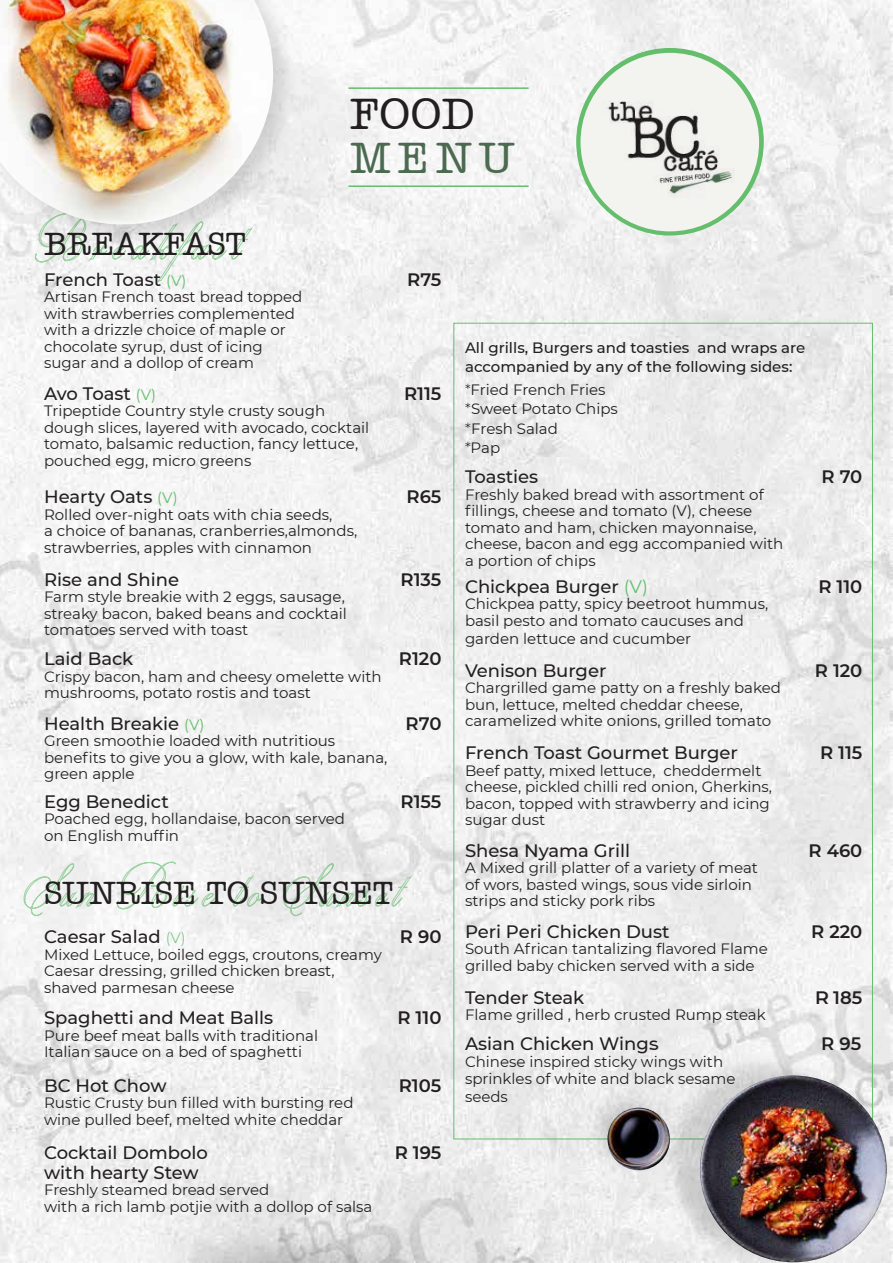
<style>
.page{position:relative;width:893px;height:1263px;background:#fff}
.page>*{position:absolute;margin:0;border:0;box-sizing:border-box;transform-origin:0 0}
.t1{font:500 45px "Amer Typewriter IT Cby BT";color:#231f20}
.t2{font:500 45px "Amer Typewriter IT Cby BT";color:#4b6a50}
.t3{font:500 33px "Amer Typewriter IT Cby BT";color:#231f20}
.t4{font:500 18px "Montserrat";color:#231f20}
.t5{font:600 18px "Montserrat";color:#231f20}
.t6{font:15px/16.5px "Montserrat";color:#231f20}
.t7{font:500 15px/19.5px "Montserrat";color:#231f20}
.s1{font-weight:400;font-size:15px;color:#64be6c}
.s2{font-weight:300;font-size:15px;color:#64be6c}
.s3{font-weight:300}
.s4{font-weight:400;color:#64be6c}
</style>
<div class="page">
<img style="left:0;top:0;width:893px;height:1262px">
<svg style="left:35px;top:258px;width:222px;height:25px"></svg>
<svg style="left:23px;top:863px;width:75px;height:53px"></svg>
<svg style="left:117px;top:860px;width:99px;height:51px"></svg>
<svg style="left:232px;top:870px;width:30px;height:37px"></svg>
<svg style="left:282px;top:863px;width:135px;height:53px"></svg>
<hr style="left:348px;top:87px;width:181px;height:2px;background:#64be6c">
<hr style="left:348px;top:185px;width:181px;height:2px;background:#64be6c">
<img style="left:0;top:0;width:306px;height:258px">
<img style="left:0;top:0;width:273px;height:224px">
<img style="left:652px;top:1044px;width:169px;height:219px">
<img style="left:700px;top:1075px;width:187px;height:187px;border-radius:93px">
<img style="left:576px;top:1076px;width:108px;height:108px">
<img style="left:607px;top:1108px;width:63px;height:62px;border-radius:31px">
<img style="left:821px;top:983px;width:72px;height:280px">
<img style="left:852px;top:1014px;width:41px;height:249px">
<svg style="left:576px;top:48px;width:188px;height:188px"></svg>
<div style="left:580px;top:53px;width:179px;height:178px;background:#f3f3f0;border-radius:50%"></div>
<img style="left:587px;top:65px;width:166px;height:165px">
<h1 class="t1" style="left:350px;top:87px;width:127px">FOOD</h1>
<h1 class="t2" style="left:350px;top:131px;width:167px">MENU</h1>
<h2 class="t3" style="left:44px;top:224px;width:203px">BREAKFAST</h2>
<p class="t4" style="left:44px;top:267px;width:144px">French Toast <span class="s1">(V)</span></p>
<p class="t5" style="left:407px;top:266px;width:36px">R75</p>
<p class="t6" style="left:44px;top:288px;width:260px">Artisan French toast bread topped with strawberries complemented with a drizzle choice of maple or chocolate syrup, dust of icing sugar and a dollop of cream</p>
<p class="t4" style="left:44px;top:381px;width:114px">Avo Toast <span class="s1">(V)</span></p>
<p class="t5" style="left:404px;top:380px;width:39px">R115</p>
<p class="t6" style="left:44px;top:402px;width:327px">Tripeptide Country style crusty sough dough slices, layered with avocado, cocktail tomato, balsamic reduction, fancy lettuce, pouched egg, micro greens</p>
<p class="t4" style="left:44px;top:484px;width:135px">Hearty Oats <span class="s1">(V)</span></p>
<p class="t5" style="left:406px;top:484px;width:36px">R65</p>
<p class="t6" style="left:44px;top:505px;width:315px">Rolled over-night oats with chia seeds,<br>a choice of bananas, cranberries,almonds, strawberries, apples with cinnamon</p>
<p class="t4" style="left:44px;top:567px;width:136px">Rise and Shine</p>
<p class="t5" style="left:401px;top:566px;width:42px">R135</p>
<p class="t6" style="left:44px;top:588px;width:304px">Farm style breakie with 2 eggs, sausage, streaky bacon, baked beans and cocktail tomatoes served with toast</p>
<p class="t4" style="left:44px;top:646px;width:91px">Laid Back</p>
<p class="t5" style="left:399px;top:646px;width:44px">R120</p>
<p class="t6" style="left:44px;top:667px;width:339px">Crispy bacon, ham and cheesy omelette with mushrooms, potato rostis and toast</p>
<p class="t4" style="left:44px;top:711px;width:162px">Health Breakie <span class="s1">(V)</span></p>
<p class="t5" style="left:406px;top:710px;width:37px">R70</p>
<p class="t6" style="left:44px;top:732px;width:345px">Green smoothie loaded with nutritious benefits to give you a glow, with kale, banana, green apple</p>
<p class="t4" style="left:44px;top:789px;width:126px">Egg Benedict</p>
<p class="t5" style="left:400px;top:788px;width:42px">R155</p>
<p class="t6" style="left:44px;top:810px;width:303px">Poached egg, hollandaise, bacon served on English muffin</p>
<h2 class="t3" style="left:44px;top:873px;width:351px">SUNRISE TO SUNSET</h2>
<p class="t4" style="left:44px;top:924px;width:143px">Caesar Salad <span class="s2">(V)</span></p>
<p class="t5" style="left:400px;top:924px;width:43px">R 90</p>
<p class="t6" style="left:44px;top:946px;width:339px">Mixed Lettuce, boiled eggs, croutons, creamy<br>Caesar dressing, grilled chicken breast, shaved parmesan cheese</p>
<p class="t4" style="left:44px;top:1005px;width:231px">Spaghetti and Meat Balls</p>
<p class="t5" style="left:397px;top:1005px;width:45px">R 110</p>
<p class="t6" style="left:44px;top:1027px;width:275px">Pure beef meat balls with traditional<br>Italian sauce on a bed of spaghetti</p>
<p class="t4" style="left:44px;top:1073px;width:124px">BC Hot Chow</p>
<p class="t5" style="left:399px;top:1072px;width:44px">R105</p>
<p class="t6" style="left:44px;top:1094px;width:311px">Rustic Crusty bun filled with bursting red wine pulled beef, melted white cheddar</p>
<p class="t4" style="left:44px;top:1140px;width:165px">Cocktail Dombolo</p>
<p class="t5" style="left:395px;top:1140px;width:48px">R 195</p>
<p class="t4" style="left:44px;top:1160px;width:156px">with hearty Stew</p>
<p class="t6" style="left:44px;top:1181px;width:330px">Freshly steamed bread served<br>with a rich lamb potjie with a dollop of salsa</p>
<p class="t7" style="left:465px;top:337px;width:342px">All grills, Burgers and toasties and wraps are accompanied by any of the following sides:</p>
<p class="t6" style="left:465px;top:379px;width:154px;line-height:19.5px"><span class="s3">*</span>Fried French Fries <span class="s3">*</span>Sweet Potato Chips <span class="s3">*</span>Fresh Salad<br><span class="s3">*</span>Pap</p>
<p class="t4" style="left:465px;top:464px;width:75px">Toasties</p>
<p class="t5" style="left:822px;top:464px;width:42px">R 70</p>
<p class="t6" style="left:465px;top:486px;width:320px">Freshly baked bread with assortment of fillings, cheese and tomato (V), cheese tomato and ham, chicken mayonnaise, cheese, bacon and egg accompanied with a portion of chips</p>
<p class="t4" style="left:465px;top:574px;width:185px">Chickpea Burger <span class="s4">(V)</span></p>
<p class="t5" style="left:818px;top:574px;width:45px">R 110</p>
<p class="t6" style="left:465px;top:595px;width:305px">Chickpea patty, spicy beetroot hummus, basil pesto and tomato caucuses and</p>
<p class="t6" style="left:465px;top:630px;width:228px">garden lettuce and cucumber</p>
<p class="t4" style="left:465px;top:658px;width:143px">Venison Burger</p>
<p class="t5" style="left:815px;top:658px;width:49px">R 120</p>
<p class="t6" style="left:465px;top:679px;width:317px">Chargrilled game patty on a freshly baked bun, lettuce, melted cheddar cheese, caramelized white onions, grilled tomato</p>
<p class="t4" style="left:465px;top:740px;width:274px">French Toast Gourmet Burger</p>
<p class="t5" style="left:820px;top:740px;width:44px">R 115</p>
<p class="t6" style="left:465px;top:762px;width:309px">Beef patty, mixed lettuce, cheddermelt cheese, pickled chilli red onion, Gherkins, bacon, topped with strawberry and icing sugar dust</p>
<p class="t4" style="left:465px;top:838px;width:167px">Shesa Nyama Grill</p>
<p class="t5" style="left:809px;top:838px;width:55px">R 460</p>
<p class="t6" style="left:465px;top:859px;width:294px">A Mixed grill platter of a variety of meat of wors, basted wings, sous vide sirloin strips and sticky pork ribs</p>
<p class="t4" style="left:465px;top:919px;width:206px">Peri Peri Chicken Dust</p>
<p class="t5" style="left:811px;top:919px;width:53px">R 220</p>
<p class="t6" style="left:465px;top:940px;width:304px">South African tantalizing flavored Flame grilled baby chicken served with a side</p>
<p class="t4" style="left:465px;top:985px;width:121px">Tender Steak</p>
<p class="t5" style="left:815px;top:985px;width:49px">R 185</p>
<p class="t6" style="left:465px;top:1006px;width:302px">Flame grilled , herb crusted Rump steak</p>
<p class="t4" style="left:465px;top:1031px;width:195px">Asian Chicken Wings</p>
<p class="t5" style="left:821px;top:1031px;width:41px">R 95</p>
<p class="t6" style="left:465px;top:1053px;width:272px">Chinese inspired sticky wings with sprinkles of white and black sesame</p>
<p class="t6" style="left:465px;top:1087px;width:44px">seeds</p>
</div>
